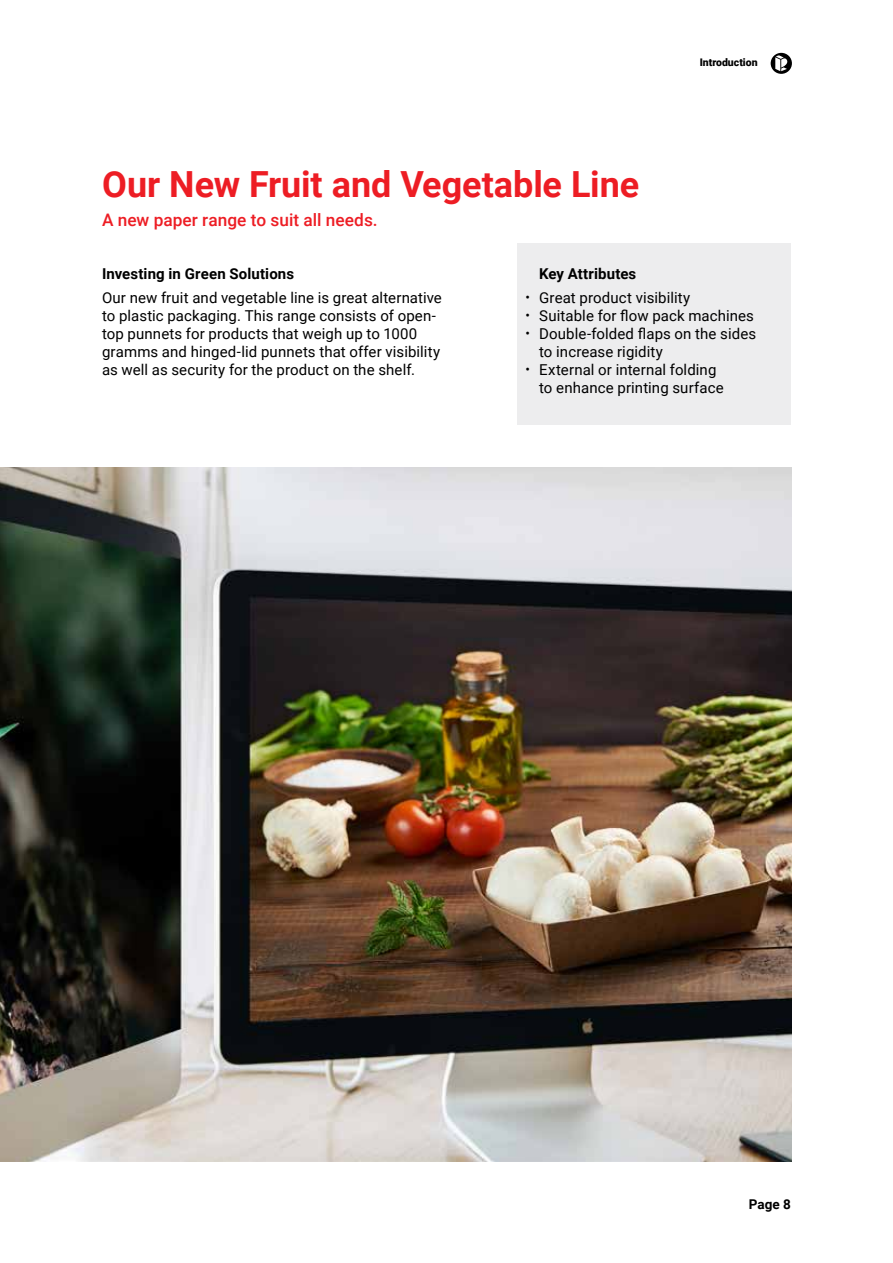
<style>
.page{position:relative;width:893px;height:1263px;background:#fff}
.page>*{position:absolute;margin:0;border:0;box-sizing:border-box;transform-origin:0 0}
.t1{font:700 36px "Roboto";color:#ed1d24}
.t2{font:500 17.25px "Roboto";color:#ed1d24}
.t3{font:15px/18px "Roboto";letter-spacing:.005em;color:#000}
.t4{font:700 15px "Roboto";letter-spacing:.01em;color:#000}
.t5{font:700 13.5px "Roboto";color:#000}
.t6{font:13.5px/18px "Roboto";color:#000;text-align:justify}
.t7{font:900 10.5px "Roboto";color:#000}
</style>
<div class="page">
<div style="left:517px;top:243px;width:273px;height:182px;background:#ededee"></div>
<svg style="left:771px;top:53px;width:21px;height:21px"></svg>
<img style="left:0;top:467px;width:792px;height:694px">
<h1 class="t1" style="left:102px;top:159px;width:539px">Our New Fruit and Vegetable Line</h1>
<p class="t2" style="left:102px;top:208px;width:277px">A new paper range to suit all needs.</p>
<p class="t4" style="left:102px;top:263px;width:194px">Investing in Green Solutions</p>
<p class="t4" style="left:539px;top:264px;width:99px">Key Attributes</p>
<p class="t7" style="left:700px;top:55px;width:59px">Introduction</p>
<p class="t3" style="left:102px;top:288px;width:341px">Our new fruit and vegetable line is great alternative to plastic packaging. This range consists of open&shy;top punnets for products that weigh up to 1000 gramms and hinged-lid punnets that offer visibility as well as security for the product on the shelf.</p>
<p class="t6" style="left:525px;top:288px;width:6px">• • •</p>
<p class="t6" style="left:525px;top:360px;width:6px">•</p>
<p class="t3" style="left:539px;top:288px;width:218px">Great product visibility<br>Suitable for flow pack machines<br>Double-folded flaps on the sides to increase rigidity<br>External or internal folding<br>to enhance printing surface</p>
<p class="t5" style="left:749px;top:1195px;width:43px">Page 8</p>
</div>
